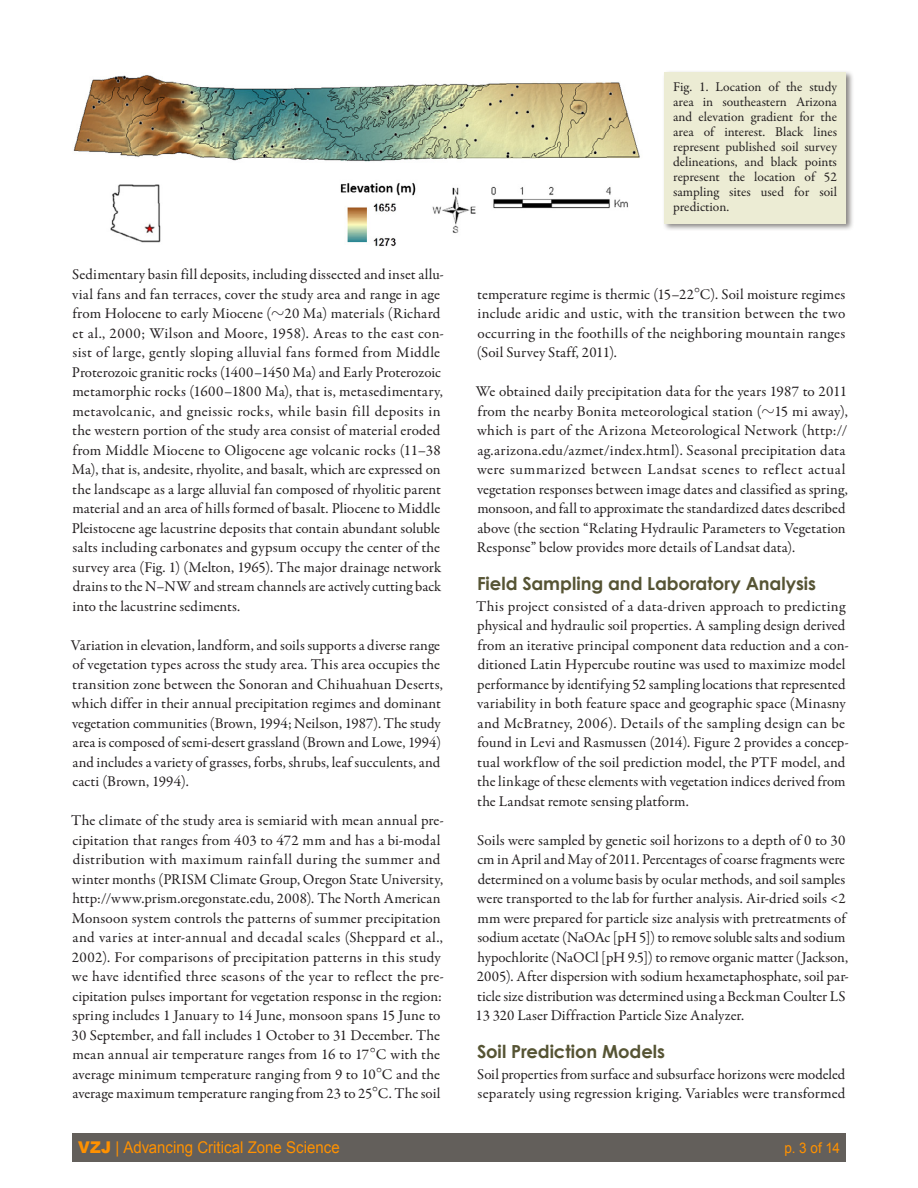
<style>
.page{position:relative;width:918px;height:1188px;background:#fff}
.page>*{position:absolute;margin:0;border:0;box-sizing:border-box;transform-origin:0 0}
.t1{font:700 18px "Century Gothic";color:#565434}
.t2{font:16.2px "Arial";color:#ff9100;scale:.93 1}
.t3{font:15px/19.5px "Garamond Premr Pro";letter-spacing:.005em;color:#231f20}
.t4{font:14.55px "Arial";color:#ff9100;scale:.93 1}
.t5{font:13.5px/15px "Garamond Premr Pro";color:#231f20;text-align:justify}
.s1{font-family:"CCP Font"}
.s2{font-weight:900}
</style>
<div class="page">
<div style="left:72px;top:1133px;width:774px;height:28px;background:#635f5b"></div>
<img style="left:73px;top:75px;width:567px;height:172px">
<div style="left:662px;top:70px;width:192px;height:161px;background:#635f5b;opacity:.75"></div>
<div style="left:664px;top:72px;width:182px;height:151px;background:#ececd4"></div>
<p class="t3" style="left:72px;top:265px;width:374px">Sedimentary basin fill deposits, including dissected and inset allu&shy;vial fans and fan terraces, cover the study area and range in age from Holocene to early Miocene (<span class="s1">?</span>20 Ma) materials (Richard et al., 2000; Wilson and Moore, 1958). Areas to the east con&shy;sist of large, gently sloping alluvial fans formed from Middle Proterozoic granitic rocks (1400–1450 Ma) and Early Proterozoic metamorphic rocks (1600–1800 Ma), that is, metasedimentary, metavolcanic, and gneissic rocks, while basin fill deposits in the western portion of the study area consist of material eroded from Middle Miocene to Oligocene age volcanic rocks (11–38<br>Ma), that is, andesite, rhyolite, and basalt, which are expressed on the landscape as a large alluvial fan composed of rhyolitic parent material and an area of hills formed of basalt. Pliocene to Middle Pleistocene age lacustrine deposits that contain abundant soluble salts including carbonates and gypsum occupy the center of the survey area (Fig. 1) (Melton, 1965). The major drainage network drains to the N–NW and stream channels are actively cutting back into the lacustrine sediments.</p>
<p class="t3" style="left:71px;top:635px;width:374px">Variation in elevation, landform, and soils supports a diverse range of vegetation types across the study area. This area occupies the transition zone between the Sonoran and Chihuahuan Deserts, which differ in their annual precipitation regimes and dominant vegetation communities (Brown, 1994; Neilson, 1987). The study area is composed of semi-desert grassland (Brown and Lowe, 1994) and includes a variety of grasses, forbs, shrubs, leaf succulents, and cacti (Brown, 1994).</p>
<p class="t3" style="left:71px;top:811px;width:374px">The climate of the study area is semiarid with mean annual pre&shy;cipitation that ranges from 403 to 472 mm and has a bi-modal distribution with maximum rainfall during the summer and winter months (PRISM Climate Group, Oregon State University, http://www.prism.oregonstate.edu, 2008). The North American Monsoon system controls the patterns of summer precipitation and varies at inter-annual and decadal scales (Sheppard et al., 2002). For comparisons of precipitation patterns in this study we have identified three seasons of the year to reflect the pre&shy;cipitation pulses important for vegetation response in the region: spring includes 1 January to 14 June, monsoon spans 15 June to 30 September, and fall includes 1 October to 31 December. The mean annual air temperature ranges from 16 to 17 C with the average minimum temperature ranging from 9 to 10 C and the average maximum temperature ranging from 23 to 25 C. The soil</p>
<p class="t5" style="left:673px;top:79px;width:165px">Fig. 1. Location of the study area in southeastern Arizona and elevation gradient for the area of interest. Black lines represent published soil survey delineations, and black points represent the location of 52 sampling sites used for soil prediction.</p>
<p class="t3" style="left:477px;top:284px;width:370px;text-align:justify">temperature regime is thermic (15–22 C). Soil moisture regimes include aridic and ustic, with the transition between the two occurring in the foothills of the neighboring mountain ranges (Soil Survey Staff, 2011).</p>
<p class="t3" style="left:476px;top:382px;width:374px">We obtained daily precipitation data for the years 1987 to 2011 from the nearby Bonita meteorological station (<span class="s1">?</span>15 mi away), which is part of the Arizona Meteorological Network (http:// ag.arizona.edu/azmet/index.html). Seasonal precipitation data were summarized between Landsat scenes to reflect actual vegetation responses between image dates and classified as spring, monsoon, and fall to approximate the standardized dates described above (the section “Relating Hydraulic Parameters to Vegetation Response” below provides more details of Landsat data).</p>
<p class="t1" style="left:477px;top:569px;width:341px">Field Sampling and Laboratory Analysis</p>
<p class="t3" style="left:476px;top:596px;width:374px">This project consisted of a data-driven approach to predicting physical and hydraulic soil properties. A sampling design derived from an iterative principal component data reduction and a con&shy;ditioned Latin Hypercube routine was used to maximize model performance by identifying 52 sampling locations that represented variability in both feature space and geographic space (Minasny and McBratney, 2006). Details of the sampling design can be found in Levi and Rasmussen (2014). Figure 2 provides a concep&shy;tual workflow of the soil prediction model, the PTF model, and the linkage of these elements with vegetation indices derived from the Landsat remote sensing platform.</p>
<p class="t3" style="left:476px;top:830px;width:375px">Soils were sampled by genetic soil horizons to a depth of 0 to 30 cm in April and May of 2011. Percentages of coarse fragments were determined on a volume basis by ocular methods, and soil samples were transported to the lab for further analysis. Air-dried soils &lt;2 mm were prepared for particle size analysis with pretreatments of sodium acetate (NaOAc [pH 5]) to remove soluble salts and sodium hypochlorite (NaOCl [pH 9.5]) to remove organic matter (Jackson, 2005). After dispersion with sodium hexametaphosphate, soil par&shy;ticle size distribution was determined using a Beckman Coulter LS 13 320 Laser Diffraction Particle Size Analyzer.</p>
<p class="t1" style="left:477px;top:1037px;width:190px">Soil Prediction Models</p>
<p class="t3" style="left:477px;top:1064px;width:370px">Soil properties from surface and subsurface horizons were modeled separately using regression kriging. Variables were transformed</p>
<p class="t2" style="left:78px;top:1136px;width:283px"><span class="s2">VZJ</span> | Advancing Critical Zone Science</p>
<p class="t4" style="left:784px;top:1138px;width:61px">p. 3 of 14</p>
</div>
